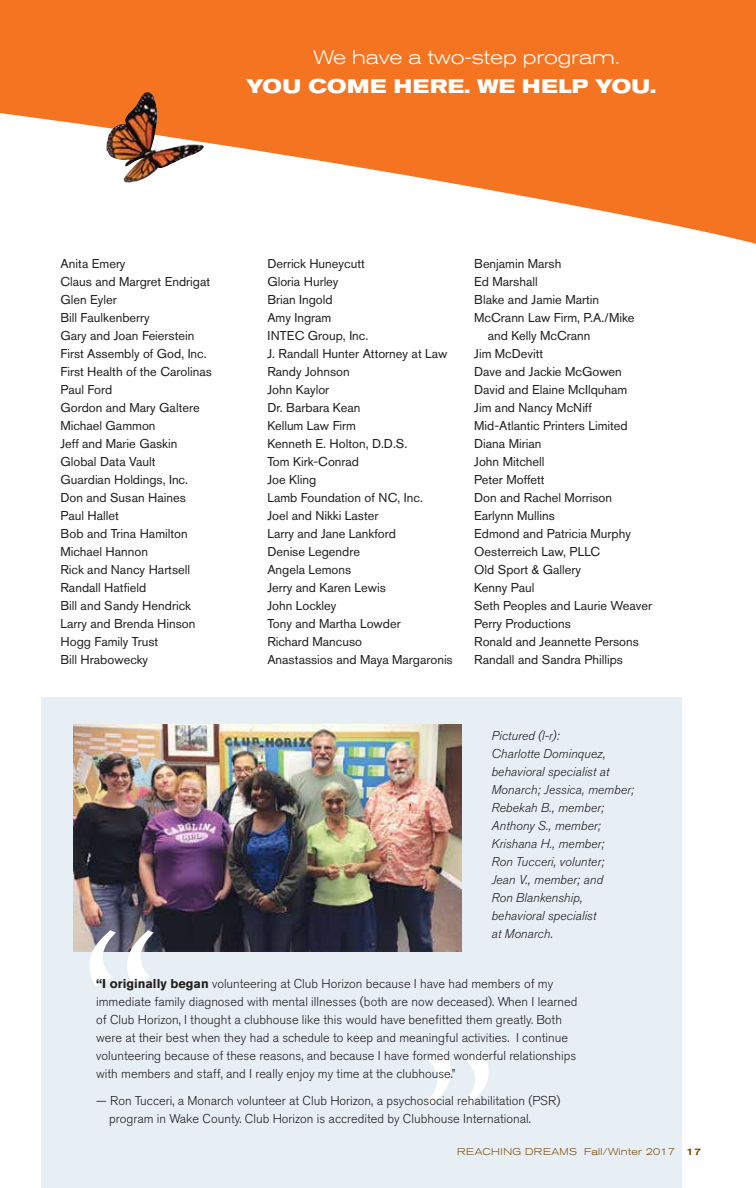
<style>
.page{position:relative;width:756px;height:1188px;background:#fff}
.page>*{position:absolute;margin:0;border:0;box-sizing:border-box;transform-origin:0 0}
.t1{font:225px "Berling";color:#fff}
.t2{font:300 expanded 19.5px "Akzidenz Grotesk BE";color:#fff}
.t3{font:700 expanded 19.5px "Akzidenz Grotesk BE";letter-spacing:.02em;color:#fff}
.t4{font:12.75px/18px "Akzidenz Grotesk Std";color:#231f20}
.t5{font:300 12.75px/18px "Akzidenz Grotesk Std";color:#231f20}
.t6{font:italic 300 12.75px/18px "Akzidenz Grotesk Std";color:#231f20}
.t7{font:300 expanded 9.75px "Akzidenz Grotesk BE";letter-spacing:.03em;color:#794400}
.t8{font:300 expanded 9.75px "Akzidenz Grotesk BE";letter-spacing:.05em;color:#794400}
.s1{font-weight:700}
.s2{font-weight:500}
</style>
<div class="page">
<div style="left:42px;top:698px;width:640px;height:490px;background:#e8eff4"></div>
<svg style="left:0;top:0;width:756px;height:244px;fill:#f47421"></svg>
<img style="left:106px;top:92px;width:98px;height:91px">
<img style="left:73px;top:725px;width:389px;height:226px">
<h2 class="t2" style="left:314px;top:46px;width:308px">We have a two-step program.</h2>
<h2 class="t3" style="left:246px;top:74px;width:166px">YOU COME HERE</h2>
<h2 class="t3" style="left:464px;top:74px;width:194px">. WE HELP YOU.</h2>
<p class="t4" style="left:60px;top:255px;width:153px">Anita Emery<br>Claus and Margret Endrigat<br>Glen Eyler<br>Bill Faulkenberry<br>Gary and Joan Feierstein<br>First Assembly of God, Inc.<br>First Health of the Carolinas<br>Paul Ford<br>Gordon and Mary Galtere<br>Michael Gammon<br>Jeff and Marie Gaskin<br>Global Data Vault<br>Guardian Holdings, Inc.<br>Don and Susan Haines<br>Paul Hallet<br>Bob and Trina Hamilton<br>Michael Hannon<br>Rick and Nancy Hartsell<br>Randall Hatfield<br>Bill and Sandy Hendrick<br>Larry and Brenda Hinson<br>Hogg Family Trust<br>Bill Hrabowecky</p>
<p class="t4" style="left:267px;top:255px;width:187px">Derrick Huneycutt<br>Gloria Hurley<br>Brian Ingold<br>Amy Ingram<br>INTEC Group, Inc.<br>J. Randall Hunter Attorney at Law<br>Randy Johnson<br>John Kaylor<br>Dr. Barbara Kean<br>Kellum Law Firm<br>Kenneth E. Holton, D.D.S.<br>Tom Kirk-Conrad<br>Joe Kling<br>Lamb Foundation of NC, Inc.<br>Joel and Nikki Laster<br>Larry and Jane Lankford<br>Denise Legendre<br>Angela Lemons<br>Jerry and Karen Lewis<br>John Lockley<br>Tony and Martha Lowder<br>Richard Mancuso<br>Anastassios and Maya Margaronis</p>
<p class="t4" style="left:474px;top:255px;width:89px">Benjamin Marsh</p>
<p class="t4" style="left:474px;top:273px;width:65px">Ed Marshall</p>
<p class="t4" style="left:474px;top:291px;width:126px">Blake and Jamie Martin</p>
<p class="t4" style="left:474px;top:309px;width:162px">McCrann Law Firm, P.A./Mike</p>
<p class="t4" style="left:488px;top:327px;width:104px">and Kelly McCrann</p>
<p class="t4" style="left:474px;top:345px;width:71px">Jim McDevitt</p>
<p class="t4" style="left:474px;top:363px;width:149px">Dave and Jackie McGowen</p>
<p class="t4" style="left:474px;top:381px;width:155px">David and Elaine McIlquham</p>
<p class="t4" style="left:474px;top:399px;width:119px">Jim and Nancy McNiff</p>
<p class="t4" style="left:474px;top:417px;width:155px">Mid-Atlantic Printers Limited</p>
<p class="t4" style="left:474px;top:435px;width:69px">Diana Mirian</p>
<p class="t4" style="left:474px;top:453px;width:72px">John Mitchell</p>
<p class="t4" style="left:474px;top:471px;width:72px">Peter Moffett</p>
<p class="t4" style="left:474px;top:489px;width:139px">Don and Rachel Morrison</p>
<p class="t4" style="left:474px;top:507px;width:82px">Earlynn Mullins</p>
<p class="t4" style="left:474px;top:525px;width:158px">Edmond and Patricia Murphy</p>
<p class="t4" style="left:474px;top:543px;width:127px">Oesterreich Law, PLLC</p>
<p class="t4" style="left:474px;top:561px;width:108px">Old Sport &amp; Gallery</p>
<p class="t4" style="left:474px;top:579px;width:62px">Kenny Paul</p>
<p class="t4" style="left:474px;top:597px;width:179px">Seth Peoples and Laurie Weaver</p>
<p class="t4" style="left:474px;top:615px;width:98px">Perry Productions</p>
<p class="t4" style="left:474px;top:633px;width:166px">Ronald and Jeannette Persons</p>
<p class="t4" style="left:474px;top:651px;width:150px">Randall and Sandra Phillips</p>
<p class="t6" style="left:491px;top:726px;width:144px">Pictured (l-r):<br>Charlotte Dominquez, behavioral specialist at<br>Monarch; Jessica, member;<br>Rebekah B., member;<br>Anthony S., member;<br>Krishana H., member;<br>Ron Tucceri, volunter;<br>Jean V., member; and<br>Ron Blankenship, behavioral specialist<br>at Monarch.</p>
<h1 class="t1" style="left:80px;top:877px;width:85px">“</h1>
<p class="t5" style="left:96px;top:975px;width:483px"><span class="s1">“I originally began</span> volunteering at Club Horizon because I have had members of my immediate family diagnosed with mental illnesses (both are now deceased). When I learned of Club Horizon, I thought a clubhouse like this would have benefitted them greatly. Both were at their best when they had a schedule to keep and meaningful activities. I continue volunteering because of these reasons, and because I have formed wonderful relationships with members and staff, and I really enjoy my time at the clubhouse.”</p>
<p class="t5" style="left:109px;top:1092px;width:453px;text-indent:-13px">— Ron Tucceri, a Monarch volunteer at Club Horizon, a psychosocial rehabilitation (PSR) program in Wake County. Club Horizon is accredited by Clubhouse International.</p>
<h1 class="t1" style="left:498px;top:1160px;width:85px;rotate:-180deg">“</h1>
<p class="t8" style="left:457px;top:1146px;width:104px">Reaching Dreams</p>
<p class="t7" style="left:584px;top:1146px;width:119px">Fall/Winter 2017 <span class="s2">17</span></p>
</div>
